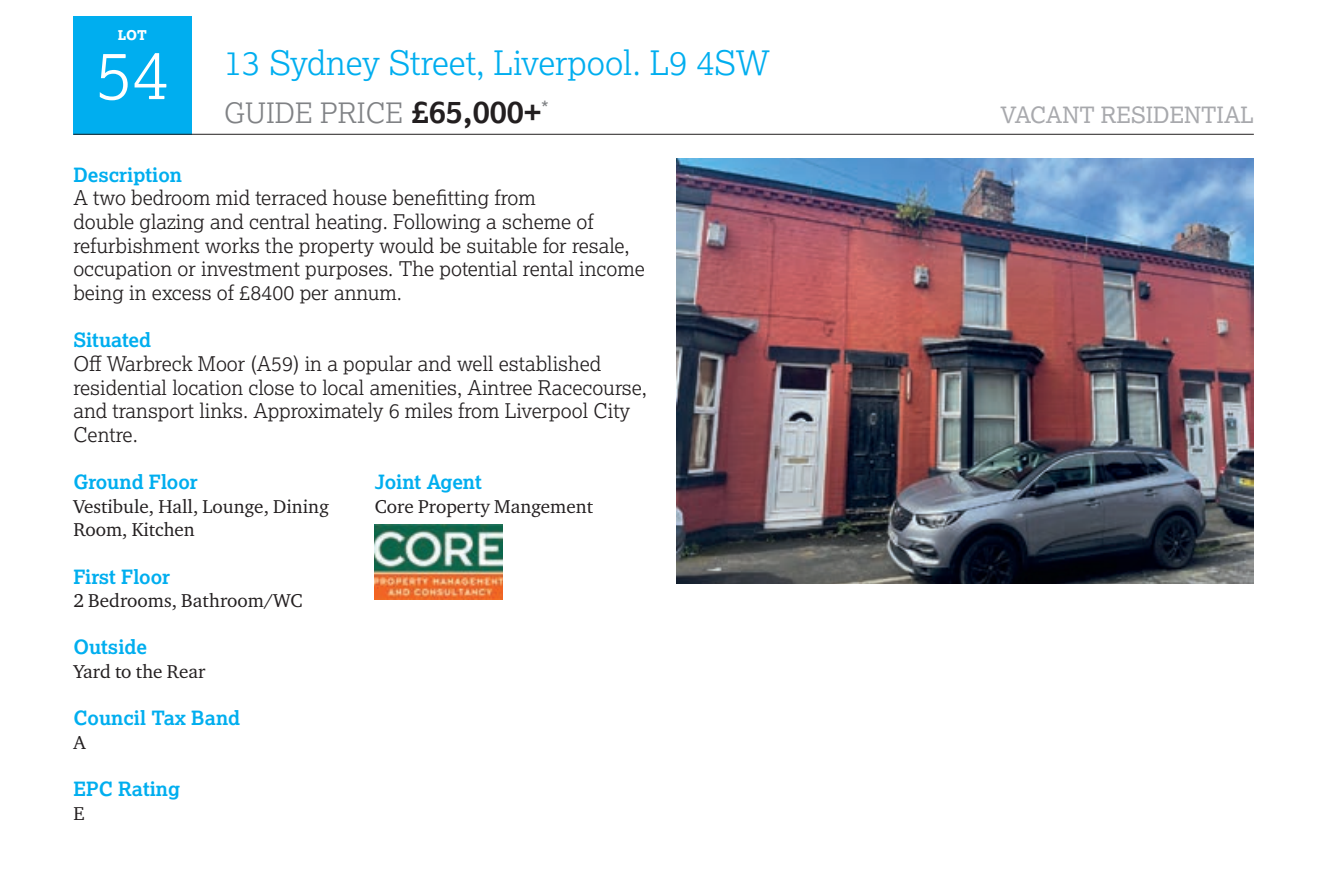
<style>
.page{position:relative;width:1326px;height:876px;background:#fff}
.page>*{position:absolute;margin:0;border:0;box-sizing:border-box;transform-origin:0 0}
.t1{font:300 67.5px "Lexia";color:#fff}
.t2{font:300 33.75px "Lexia";color:#00aeef}
.t3{font:300 28.12px "Lexia";color:#808285}
.t4{font:22.5px "Lexia";color:#a8a9ad}
.t5{font:300 20.25px/23.6px "Lexia";color:#231f20}
.t6{font:20.25px "Lexia";color:#808285}
.t7{font:700 19.8px "Lexia";color:#00aeef}
.t8{font:19.12px/23.6px "Charter ITC Pro";color:#231f20}
.t9{font:800 13.5px "Lexia";color:#fff}
.s1{font-weight:700;font-size:31.5px;color:#231f20}
</style>
<div class="page">
<div style="left:73px;top:16px;width:118px;height:119px;background:#00aeef"></div>
<hr style="left:73px;top:134px;width:1180px;height:1px;background:#231f20">
<img style="left:375px;top:525px;width:127px;height:74px">
<img style="left:676px;top:158px;width:577px;height:425px">
<p class="t9" style="left:118px;top:26px;width:31px">LOT</p>
<h1 class="t1" style="left:96px;top:32px;width:75px">54</h1>
<h2 class="t2" style="left:224px;top:42px;width:547px">13 Sydney Street, Liverpool. L9 4SW</h2>
<h3 class="t3" style="left:224px;top:95px;width:318px">GUIDE PRICE <span class="s1">£65,000+</span></h3>
<p class="t4" style="left:1000px;top:100px;width:255px">VACANT RESIDENTIAL</p>
<p class="t6" style="left:541px;top:96px;width:9px">*</p>
<p class="t7" style="left:73px;top:162px;width:110px">Description</p>
<p class="t5" style="left:73px;top:186px;width:573px">A two bedroom mid terraced house benefitting from<br>double glazing and central heating. Following a scheme of refurbishment works the property would be suitable for resale, occupation or investment purposes. The potential rental income being in excess of £8400 per annum.</p>
<p class="t7" style="left:73px;top:327px;width:79px">Situated</p>
<p class="t5" style="left:73px;top:351px;width:575px">Off Warbreck Moor (A59) in a popular and well established residential location close to local amenities, Aintree Racecourse, and transport links. Approximately 6 miles from Liverpool City Centre.</p>
<p class="t7" style="left:73px;top:469px;width:126px">Ground Floor</p>
<p class="t8" style="left:73px;top:494px;width:257px">Vestibule, Hall, Lounge, Dining<br>Room, Kitchen</p>
<p class="t7" style="left:73px;top:564px;width:98px">First Floor</p>
<p class="t8" style="left:73px;top:588px;width:230px">2 Bedrooms, Bathroom/WC</p>
<p class="t7" style="left:73px;top:635px;width:75px">Outside</p>
<p class="t8" style="left:73px;top:659px;width:134px">Yard to the Rear</p>
<p class="t7" style="left:73px;top:705px;width:168px">Council Tax Band</p>
<p class="t8" style="left:73px;top:730px;width:14px">A</p>
<p class="t7" style="left:73px;top:776px;width:108px">EPC Rating</p>
<p class="t8" style="left:73px;top:801px;width:13px">E</p>
<p class="t7" style="left:375px;top:469px;width:109px">Joint Agent</p>
<p class="t8" style="left:375px;top:494px;width:220px">Core Property Mangement</p>
</div>
